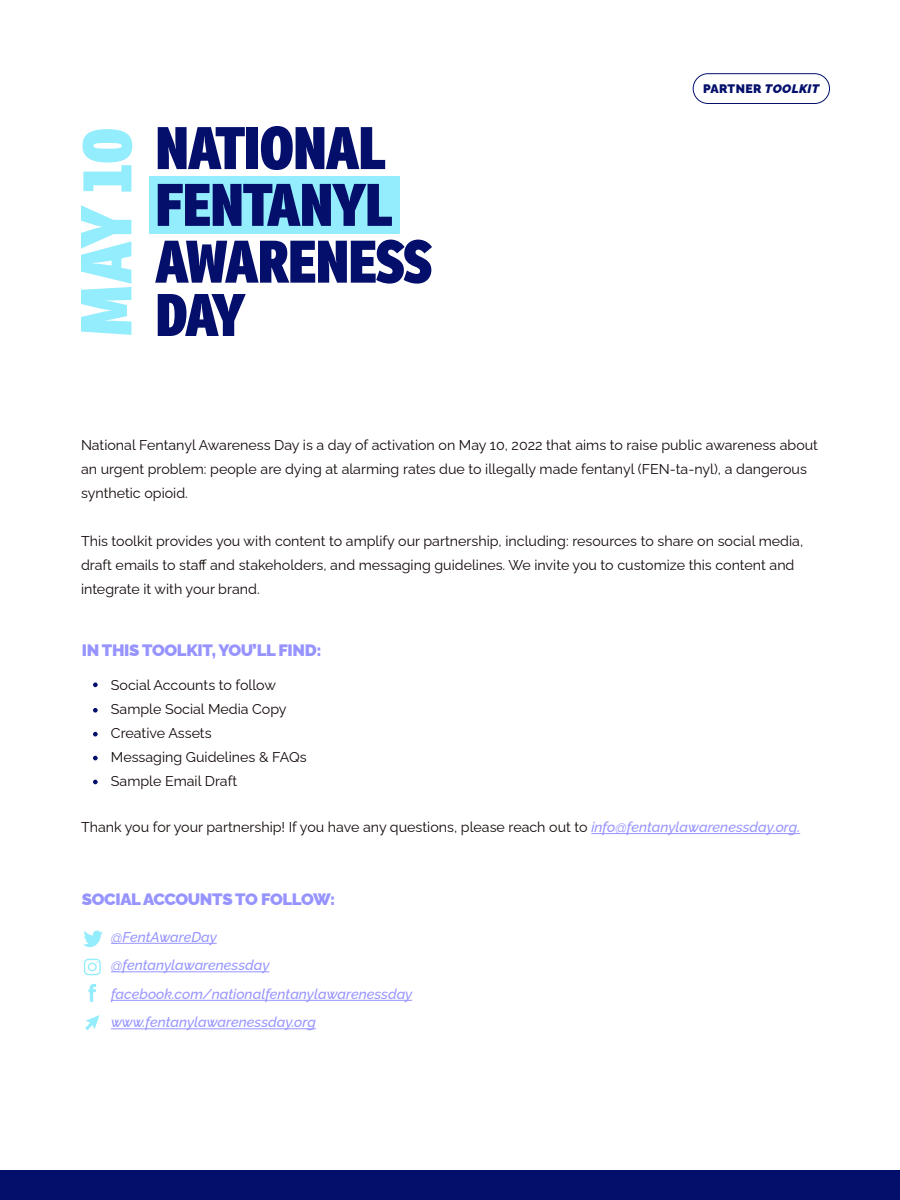
<style>
.page{position:relative;width:900px;height:1200px;background:#fff}
.page>*{position:absolute;margin:0;border:0;box-sizing:border-box;transform-origin:0 0}
.t1{font:900 16.5px "Raleway";letter-spacing:-.02em;color:#9794ff}
.t2{font:14.25px/24px "Raleway";color:#140909}
.t3{font:italic 500 14.25px/28.5px "Raleway";color:#9794ff}
.t4{font:900 12.3px "Raleway";letter-spacing:.03em;color:#030f6b}
.s1{font-style:italic}
.s2{font-weight:500;font-style:italic;color:#9794ff}
</style>
<div class="page">
<hr style="left:111px;top:943px;width:106px;height:1px;background:#9794ff">
<hr style="left:111px;top:971px;width:158px;height:1px;background:#9794ff">
<hr style="left:111px;top:1000px;width:301px;height:1px;background:#9794ff">
<hr style="left:111px;top:1028px;width:205px;height:1px;background:#9794ff">
<hr style="left:591px;top:833px;width:209px;height:1px;background:#9794ff">
<div style="left:150px;top:177px;width:250px;height:57px;background:#94edfc"></div>
<svg style="left:158px;top:127px;width:87px;height:42px"></svg>
<div style="left:247px;top:127px;width:11px;height:42px;background:#030f6b"></div>
<svg style="left:261px;top:126px;width:124px;height:44px"></svg>
<svg style="left:155px;top:240px;width:277px;height:44px"></svg>
<svg style="left:158px;top:294px;width:88px;height:42px"></svg>
<svg style="left:158px;top:184px;width:234px;height:42px"></svg>
<svg style="left:81px;top:205px;width:50px;height:130px"></svg>
<svg style="left:82px;top:129px;width:50px;height:63px"></svg>
<div style="left:693px;top:74px;width:137px;height:30px;border:1px solid #030f6b;border-radius:15px"></div>
<svg style="left:93px;top:682px;width:5px;height:5px"></svg>
<svg style="left:93px;top:708px;width:5px;height:5px"></svg>
<svg style="left:93px;top:732px;width:5px;height:4px"></svg>
<svg style="left:93px;top:756px;width:5px;height:4px"></svg>
<svg style="left:93px;top:780px;width:5px;height:4px"></svg>
<svg style="left:83px;top:931px;width:20px;height:16px"></svg>
<svg style="left:84px;top:959px;width:17px;height:16px"></svg>
<svg style="left:88px;top:984px;width:8px;height:18px"></svg>
<svg style="left:85px;top:1015px;width:14px;height:15px"></svg>
<div style="left:0;top:1170px;width:900px;height:30px;background:#03106b"></div>
<p class="t4" style="left:703px;top:78px;width:118px">PARTNER <span class="s1">TOOLKIT</span></p>
<p class="t2" style="left:81px;top:431px;width:739px">National Fentanyl Awareness Day is a day of activation on May 10, 2022 that aims to raise public awareness about an urgent problem: people are dying at alarming rates due to illegally made fentanyl (FEN-ta-nyl), a dangerous synthetic opioid.</p>
<p class="t2" style="left:81px;top:527px;width:724px">This toolkit provides you with content to amplify our partnership, including: resources to share on social media, draft emails to staff and stakeholders, and messaging guidelines. We invite you to customize this content and integrate it with your brand.</p>
<p class="t1" style="left:82px;top:637px;width:241px">IN THIS TOOLKIT, YOU’LL FIND:</p>
<p class="t2" style="left:111px;top:671px;width:197px">Social Accounts to follow<br>Sample Social Media Copy<br>Creative Assets<br>Messaging Guidelines &amp; FAQs<br>Sample Email Draft</p>
<p class="t2" style="left:81px;top:814px;width:721px">Thank you for your partnership! If you have any questions, please reach out to <span class="s2">info@fentanylawarenessday.org.</span></p>
<p class="t1" style="left:82px;top:886px;width:255px">SOCIAL ACCOUNTS TO FOLLOW:</p>
<p class="t3" style="left:111px;top:921px;width:303px">@FentAwareDay<br>@fentanylawarenessday facebook.com/nationalfentanylawarenessday www.fentanylawarenessday.org</p>
</div>
